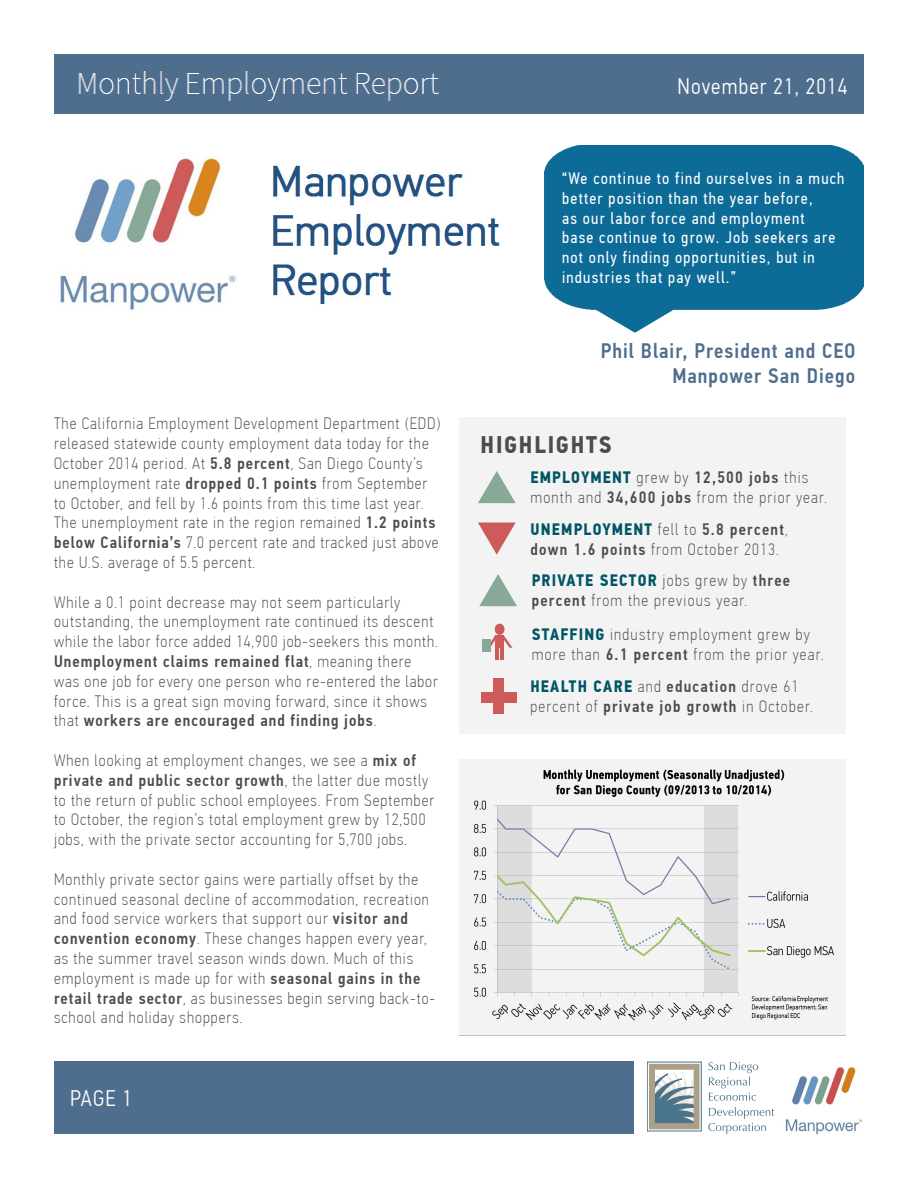
<style>
.page{position:relative;width:918px;height:1188px;background:#fff}
.page>*{position:absolute;margin:0;border:0;box-sizing:border-box;transform-origin:0 0}
.t1{font:700 24px "PF Din Text Cond Pro";letter-spacing:.075em;color:#4b4c4d}
.t2{font:300 22.5px "PF Din Text Cond Pro";letter-spacing:.05em;color:#fff}
.t3{font:500 21px "PF Din Text Cond Pro";letter-spacing:.05em;color:#4f6e8d}
.t4{font:100 16.5px/19.8px "PF Din Text Cond Pro";letter-spacing:.06em;color:#4b4c4d}
.t5{font:16.5px/19.8px "PF Din Text Cond Pro";letter-spacing:.07em;color:#fff}
.s1{font-weight:500}
.s2{font-weight:700;color:#005665}
</style>
<div class="page">
<div style="left:54px;top:54px;width:810px;height:60px;background:#4f6e8d"></div>
<img style="left:60px;top:158px;width:440px;height:152px">
<svg style="left:708px;top:1062px;width:50px;height:39px"></svg>
<svg style="left:708px;top:1107px;width:66px;height:27px"></svg>
<div style="left:647px;top:1062px;width:54px;height:69px;border:1px solid #49748a"></div>
<svg style="left:649px;top:1064px;width:51px;height:65px;background:#9ea8a6"></svg>
<div style="left:54px;top:1062px;width:580px;height:72px;background:#4f6e8d"></div>
<img style="left:785px;top:1067px;width:77px;height:68px">
<img style="left:544px;top:146px;width:320px;height:187px">
<img style="left:459px;top:760px;width:386px;height:276px">
<div style="left:459px;top:417px;width:386px;height:317px;background:#f3f3f3"></div>
<svg style="left:478px;top:471px;width:38px;height:32px"></svg>
<svg style="left:478px;top:523px;width:38px;height:32px"></svg>
<svg style="left:479px;top:574px;width:38px;height:32px"></svg>
<hr style="left:495px;top:647px;width:4px;height:13px;background:#cd5b5a">
<div style="left:495px;top:624px;width:10px;height:11px;background:#cd5b5a;border-radius:50%"></div>
<hr style="left:500px;top:647px;width:4px;height:13px;background:#cd5b5a">
<div style="left:482px;top:639px;width:9px;height:12px;background:#88a998"></div>
<svg style="left:491px;top:635px;width:22px;height:13px"></svg>
<div style="left:494px;top:678px;width:10px;height:36px;background:#cd5b5a"></div>
<div style="left:481px;top:692px;width:36px;height:10px;background:#cd5b5a"></div>
<p class="t4" style="left:54px;top:414px;width:388px">The California Employment Development Department (EDD) released statewide county employment data today for the October 2014 period. At <span class="s1">5.8 percent</span>, San Diego County’s unemployment rate <span class="s1">dropped 0.1 points</span> from September to October, and fell by 1.6 points from this time last year.<br>The unemployment rate in the region remained <span class="s1">1.2 points below California’s</span> 7.0 percent rate and tracked just above the U.S. average of 5.5 percent.</p>
<p class="t4" style="left:54px;top:592px;width:385px">While a 0.1 point decrease may not seem particularly outstanding, the unemployment rate continued its descent while the labor force added 14,900 job-seekers this month.<br><span class="s1">Unemployment claims remained flat</span>, meaning there was one job for every one person who re-entered the labor force. This is a great sign moving forward, since it shows that <span class="s1">workers are encouraged and finding jobs</span>.</p>
<p class="t4" style="left:54px;top:750px;width:382px">When looking at employment changes, we see a <span class="s1">mix of private and public sector growth</span>, the latter due mostly to the return of public school employees. From September to October, the region’s total employment grew by 12,500 jobs, with the private sector accounting for 5,700 jobs.</p>
<p class="t4" style="left:54px;top:869px;width:383px">Monthly private sector gains were partially offset by the continued seasonal decline of accommodation, recreation and food service workers that support our <span class="s1">visitor and convention economy</span>. These changes happen every year, as the summer travel season winds down. Much of this employment is made up for with <span class="s1">seasonal gains in the retail trade sector</span>, as businesses begin serving back-to&shy;school and holiday shoppers.</p>
<p class="t2" style="left:70px;top:1086px;width:63px">PAGE 1</p>
<p class="t2" style="left:678px;top:74px;width:171px">November 21, 2014</p>
<p class="t5" style="left:562px;top:168px;width:284px">“We continue to find ourselves in a much better position than the year before,<br>as our labor force and employment<br>base continue to grow. Job seekers are not only finding opportunities, but in industries that pay well.”</p>
<p class="t3" style="left:601px;top:338px;width:256px">Phil Blair, President and CEO</p>
<p class="t3" style="left:672px;top:363px;width:184px">Manpower San Diego</p>
<p class="t1" style="left:481px;top:430px;width:133px">HIGHLIGHTS</p>
<p class="t4" style="left:530px;top:468px;width:298px"><span class="s2">EMPLOYMENT</span> grew by <span class="s1">12,500 jobs</span> this month and <span class="s1">34,600 jobs</span> from the prior year.</p>
<p class="t4" style="left:530px;top:519px;width:259px"><span class="s2">UNEMPLOYMENT</span> fell to <span class="s1">5.8 percent</span>, <span class="s1">down 1.6 points</span> from October 2013.</p>
<p class="t4" style="left:532px;top:571px;width:260px"><span class="s2">PRIVATE SECTOR</span> jobs grew by <span class="s1">three percent</span> from the previous year.</p>
<p class="t4" style="left:532px;top:624px;width:293px"><span class="s2">STAFFING</span> industry employment grew by more than <span class="s1">6.1 percent</span> from the prior year.</p>
<p class="t4" style="left:530px;top:677px;width:284px"><span class="s2">HEALTH CARE</span> and <span class="s1">education</span> drove 61 percent of <span class="s1">private job growth</span> in October.</p>
</div>
